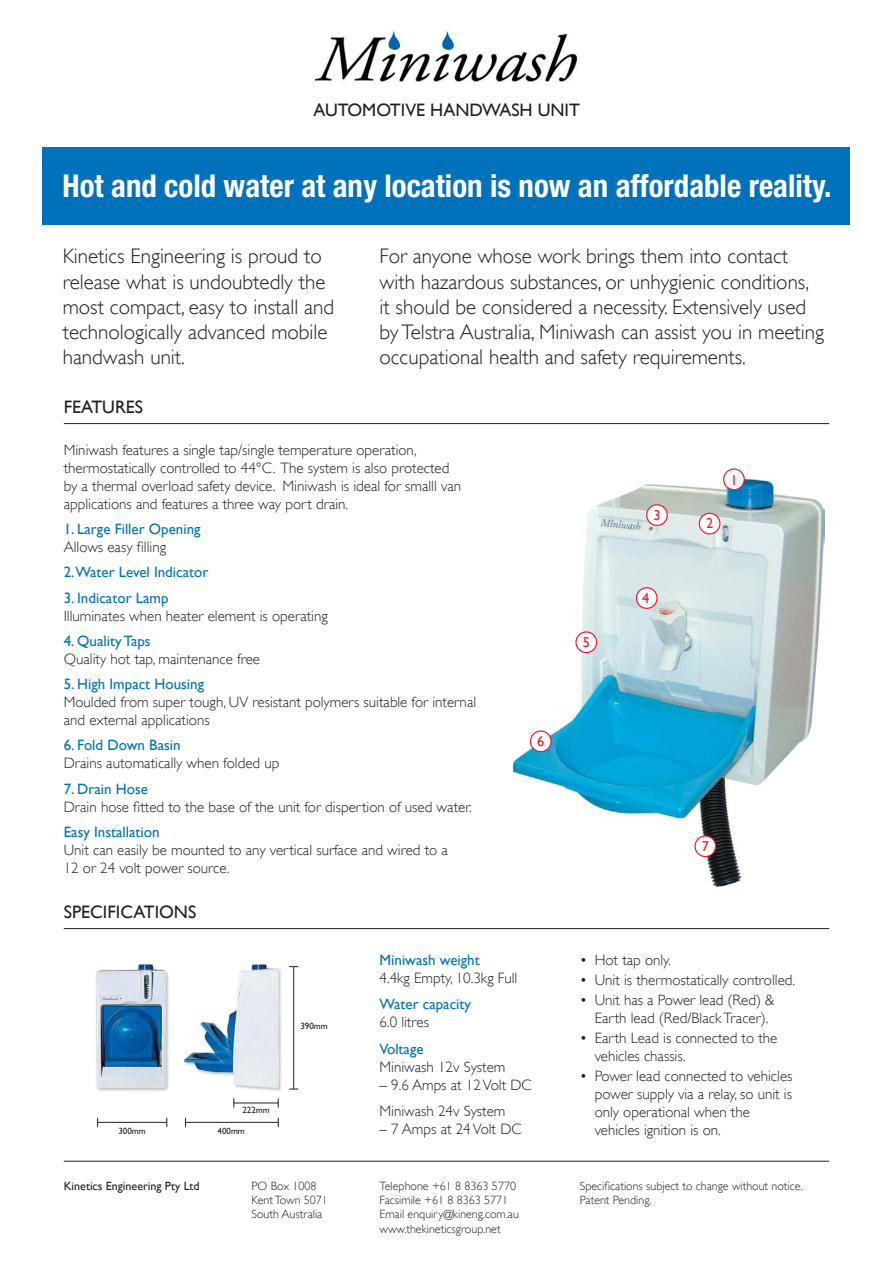
<style>
.page{position:relative;width:893px;height:1263px;background:#fff}
.page>*{position:absolute;margin:0;border:0;box-sizing:border-box;transform-origin:0 0}
.t1{font:700 condensed 31.5px "Helvetica Neue";color:#fff}
.t2{font:300 21px/25.2px "Gill Sans";color:#221f1f}
.t3{font:18px "Gill Sans";color:#221f1f}
.t4{font:300 15px/18px "Gill Sans";color:#221f1f}
.t5{font:15px "Gill Sans";color:#0071bb}
.t6{font:14.4px "Gill Sans";color:#ed1b2e}
.t7{font:300 12px/14.4px "Gill Sans";color:#221f1f}
.t8{font:12px "Gill Sans";color:#221f1f}
.t9{font:9px "Gill Sans";color:#221f1f}
</style>
<div class="page">
<img style="left:514px;top:479px;width:311px;height:409px">
<div style="left:43px;top:147px;width:807px;height:78px;background:#0071bb"></div>
<img style="left:314px;top:29px;width:263px;height:53px">
<hr style="left:64px;top:1161px;width:765px;height:1px;background:#221f1f">
<hr style="left:64px;top:423px;width:765px;height:1px;background:#221f1f">
<hr style="left:64px;top:928px;width:765px;height:1px;background:#221f1f">
<div style="left:724px;top:469px;width:20px;height:21px;background:#fff;border-radius:50%"></div>
<div style="left:723px;top:468px;width:22px;height:22px;border:1px solid #ed1b2e;border-radius:50%"></div>
<div style="left:699px;top:513px;width:21px;height:21px;background:#fff;border-radius:50%"></div>
<div style="left:699px;top:513px;width:21px;height:21px;border:1px solid #ed1b2e;border-radius:50%"></div>
<div style="left:647px;top:505px;width:20px;height:20px;background:#fff;border-radius:50%"></div>
<div style="left:646px;top:504px;width:22px;height:22px;border:1px solid #ed1b2e;border-radius:50%"></div>
<div style="left:636px;top:588px;width:21px;height:20px;background:#fff;border-radius:50%"></div>
<div style="left:636px;top:587px;width:22px;height:22px;border:1px solid #ed1b2e;border-radius:50%"></div>
<div style="left:576px;top:632px;width:21px;height:20px;background:#fff;border-radius:50%"></div>
<div style="left:575px;top:631px;width:22px;height:22px;border:1px solid #ed1b2e;border-radius:50%"></div>
<div style="left:530px;top:731px;width:21px;height:21px;background:#fff;border-radius:50%"></div>
<div style="left:530px;top:730px;width:22px;height:22px;border:1px solid #ed1b2e;border-radius:50%"></div>
<div style="left:695px;top:836px;width:21px;height:20px;background:#fff;border-radius:50%"></div>
<div style="left:694px;top:835px;width:22px;height:22px;border:1px solid #ed1b2e;border-radius:50%"></div>
<img style="left:95px;top:962px;width:187px;height:129px">
<hr style="left:97px;top:1122px;width:70px;height:1px;background:#221f1f">
<hr style="left:185px;top:1122px;width:93px;height:1px;background:#221f1f">
<hr style="left:234px;top:1103px;width:44px;height:1px;background:#221f1f">
<hr style="left:293px;top:967px;width:1px;height:122px;background:#221f1f">
<p class="t3" style="left:313px;top:102px;width:268px">AUTOMOTIVE HANDWASH UNIT</p>
<h1 class="t1" style="left:63px;top:174px;width:770px">Hot and cold water at any location is now an affordable reality.</h1>
<h2 class="t2" style="left:63px;top:245px;width:273px">Kinetics Engineering is proud to release what is undoubtedly the most compact, easy to install and technologically advanced mobile handwash unit.</h2>
<p class="t2" style="left:379px;top:245px;width:446px">For anyone whose work brings them into contact with hazardous substances, or unhygienic conditions, it should be considered a necessity. Extensively used by Telstra Australia, Miniwash can assist you in meeting occupational health and safety requirements.</p>
<p class="t3" style="left:64px;top:400px;width:81px">FEATURES</p>
<p class="t4" style="left:64px;top:442px;width:399px">Miniwash features a single tap/single temperature operation, thermostatically controlled to 44°C. The system is also protected by a thermal overload safety device. Miniwash is ideal for smalll van applications and features a three way port drain.</p>
<p class="t5" style="left:64px;top:523px;width:138px">1. Large Filler Opening</p>
<p class="t4" style="left:64px;top:538px;width:104px">Allows easy filling</p>
<p class="t5" style="left:64px;top:566px;width:146px">2.Water Level Indicator</p>
<p class="t5" style="left:64px;top:591px;width:106px">3. Indicator Lamp</p>
<p class="t4" style="left:64px;top:608px;width:266px">Illuminates when heater element is operating</p>
<p class="t5" style="left:64px;top:634px;width:88px">4. Quality Taps</p>
<p class="t4" style="left:64px;top:651px;width:198px">Quality hot tap, maintenance free</p>
<p class="t5" style="left:64px;top:678px;width:142px">5. High Impact Housing</p>
<p class="t4" style="left:64px;top:694px;width:414px">Moulded from super tough, UV resistant polymers suitable for internal and external applications</p>
<p class="t5" style="left:64px;top:739px;width:118px">6. Fold Down Basin</p>
<p class="t4" style="left:64px;top:755px;width:217px">Drains automatically when folded up</p>
<p class="t5" style="left:64px;top:782px;width:86px">7. Drain Hose</p>
<p class="t4" style="left:64px;top:797px;width:409px">Drain hose fitted to the base of the unit for dispertion of used water.</p>
<p class="t5" style="left:64px;top:825px;width:97px">Easy Installation</p>
<p class="t4" style="left:64px;top:842px;width:386px">Unit can easily be mounted to any vertical surface and wired to a<br>12 or 24 volt power source.</p>
<p class="t3" style="left:64px;top:905px;width:134px">SPECIFICATIONS</p>
<p class="t6" style="left:537px;top:735px;width:9px">6</p>
<p class="t9" style="left:242px;top:1106px;width:29px">222mm</p>
<p class="t9" style="left:118px;top:1127px;width:29px">300mm</p>
<p class="t9" style="left:218px;top:1127px;width:29px">400mm</p>
<p class="t9" style="left:300px;top:1022px;width:29px">390mm</p>
<p class="t5" style="left:379px;top:953px;width:102px">Miniwash weight</p>
<p class="t4" style="left:379px;top:969px;width:139px">4.4kg Empty, 10.3kg Full</p>
<p class="t5" style="left:379px;top:998px;width:93px">Water capacity</p>
<p class="t4" style="left:379px;top:1014px;width:51px">6.0 litres</p>
<p class="t5" style="left:379px;top:1042px;width:46px">Voltage</p>
<p class="t4" style="left:379px;top:1059px;width:128px">Miniwash 12v System</p>
<p class="t4" style="left:379px;top:1072px;width:154px;line-height:26.5px">– 9.6 Amps at 12 Volt DC<br>Miniwash 24v System</p>
<p class="t4" style="left:379px;top:1121px;width:144px">– 7 Amps at 24 Volt DC</p>
<p class="t6" style="left:583px;top:636px;width:9px">5</p>
<p class="t6" style="left:653px;top:509px;width:9px">3</p>
<p class="t6" style="left:642px;top:592px;width:9px">4</p>
<p class="t6" style="left:706px;top:518px;width:9px">2</p>
<p class="t6" style="left:730px;top:474px;width:9px">1</p>
<p class="t6" style="left:702px;top:840px;width:9px">7</p>
<p class="t4" style="left:580px;top:951px;width:93px">• Hot tap only.</p>
<p class="t4" style="left:580px;top:972px;width:217px">• Unit is thermostatically controlled.</p>
<p class="t4" style="left:595px;top:992px;width:181px;text-indent:-15px">• Unit has a Power lead (Red) &amp;<br>Earth lead (Red/Black Tracer).</p>
<p class="t4" style="left:595px;top:1030px;width:184px;text-indent:-15px">• Earth Lead is connected to the vehicles chassis.</p>
<p class="t4" style="left:595px;top:1068px;width:199px;text-indent:-15px">• Power lead connected to vehicles power supply via a relay, so unit is only operational when the vehicles ignition is on.</p>
<p class="t8" style="left:64px;top:1181px;width:137px">Kinetics Engineering Pty Ltd</p>
<p class="t7" style="left:251px;top:1179px;width:78px">PO Box 1008<br>Kent Town 5071<br>South Australia</p>
<p class="t7" style="left:379px;top:1179px;width:141px">Telephone +61 8 8363 5770<br>Facsimile +61 8 8363 5771<br>Email enquiry@kineng.com.au www.thekineticsgroup.net</p>
<p class="t7" style="left:580px;top:1178px;width:225px">Specifications subject to change without notice.<br>Patent Pending.</p>
</div>
